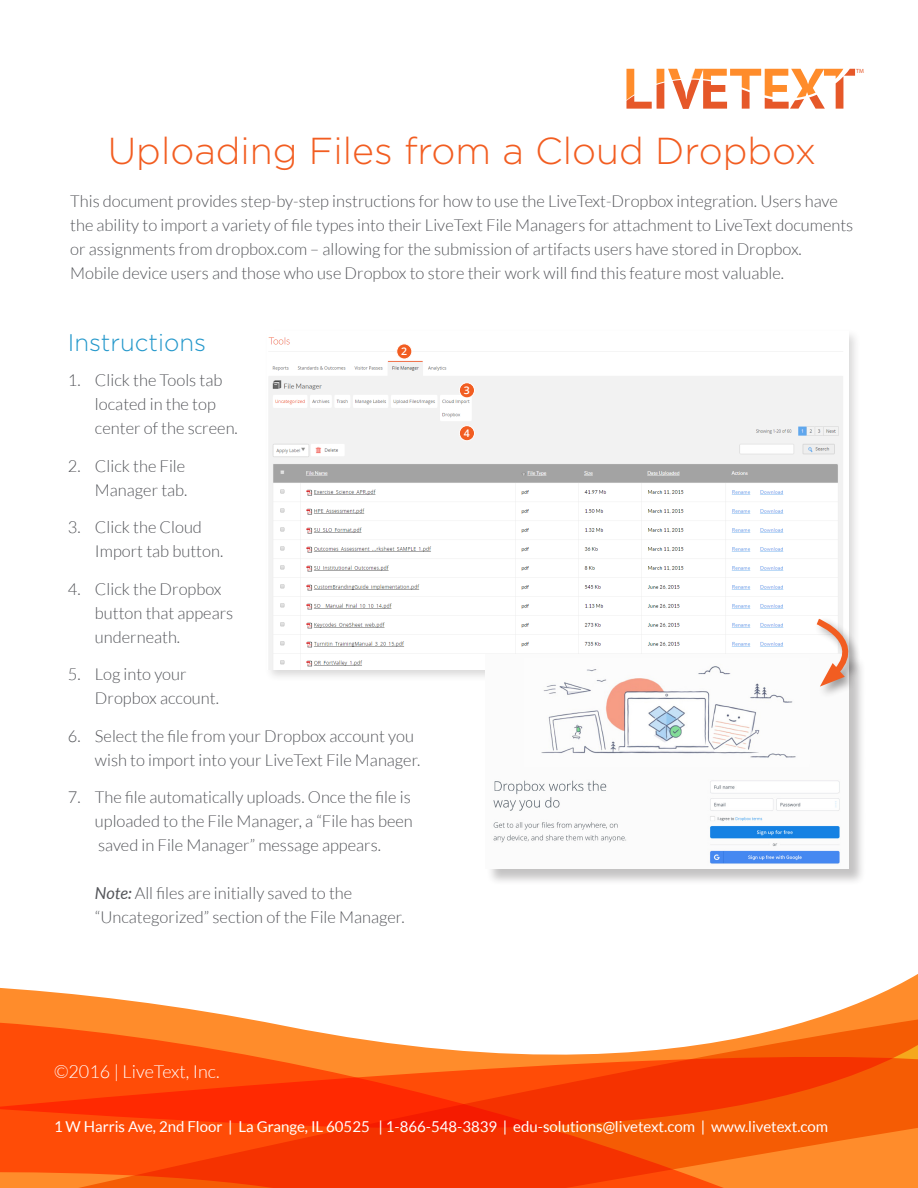
<style>
.page{position:relative;width:918px;height:1188px;background:#fff}
.page>*{position:absolute;margin:0;border:0;box-sizing:border-box;transform-origin:0 0}
.t1{font:300 37.5px "Gotham";color:#f25d21}
.t2{font:300 24px "Gotham";color:#2498cb}
.t3{font:300 18px "Lato";color:#fff}
.Basic_Copy_Block{font:300 16.5px/24px "Lato";color:#54555a}
.t4{font:15px "Lato";color:#fff}
.t5{font:600 10.5px "Open Sans";color:#fff}
.t6{font:6px "Myriad Pro";color:#e65829}
.s1{font-weight:400;font-style:italic}
</style>
<div class="page">
<svg style="left:626px;top:69px;width:229px;height:40px"></svg>
<div style="left:264px;top:328px;width:597px;height:355px;background:#231f20;opacity:.17"></div>
<img style="left:267px;top:332px;width:581px;height:338px">
<div style="left:459px;top:383px;width:16px;height:15px;background:#f25d21;border-radius:50%"></div>
<div style="left:459px;top:382px;width:16px;height:16px;border:1px solid #fff;border-radius:50%"></div>
<div style="left:397px;top:344px;width:15px;height:15px;background:#f25d21;border-radius:50%"></div>
<div style="left:396px;top:343px;width:16px;height:16px;border:1px solid #fff;border-radius:50%"></div>
<div style="left:459px;top:426px;width:16px;height:15px;background:#f25d21;border-radius:50%"></div>
<div style="left:459px;top:425px;width:16px;height:16px;border:1px solid #fff;border-radius:50%"></div>
<div style="left:487px;top:656px;width:379px;height:230px;background:#231f20;opacity:.27"></div>
<img style="left:485px;top:654px;width:363px;height:214px">
<div style="left:814px;top:616px;width:47px;height:82px;background:#231f20;opacity:.45"></div>
<svg style="left:812px;top:616px;width:54px;height:71px"></svg>
<svg style="left:782px;top:986px;width:136px;height:70px"></svg>
<svg style="left:0;top:987px;width:782px;height:69px"></svg>
<svg style="left:0;top:1056px;width:918px;height:132px;background:#fa4a08"></svg>
<p class="t6" style="left:856px;top:67px;width:9px">TM</p>
<p class="t1" style="left:108px;top:128px;width:710px">Uploading Files from a Cloud Dropbox</p>
<p class="Basic_Copy_Block" style="left:70px;top:189px;width:785px">This document provides step-by-step instructions for how to use the LiveText-Dropbox integration. Users have the ability to import a variety of file types into their LiveText File Managers for attachment to LiveText documents or assignments from dropbox.com – allowing for the submission of artifacts users have stored in Dropbox.<br>Mobile device users and those who use Dropbox to store their work will find this feature most valuable.</p>
<p class="t2" style="left:68px;top:328px;width:140px">Instructions</p>
<p class="Basic_Copy_Block" style="left:95px;top:368px;width:144px;text-indent:-27px">1. Click the Tools tab located in the top center of the screen.</p>
<p class="Basic_Copy_Block" style="left:68px;top:454px;width:121px;text-align:right">2. Click the File<br>Manager tab.</p>
<p class="Basic_Copy_Block" style="left:95px;top:515px;width:130px;text-indent:-27px">3. Click the Cloud<br>Import tab button.</p>
<p class="Basic_Copy_Block" style="left:95px;top:577px;width:140px;text-indent:-27px">4. Click the Dropbox button that appears underneath.</p>
<p class="Basic_Copy_Block" style="left:95px;top:662px;width:125px;text-indent:-27px">5. Log into your<br>Dropbox account.</p>
<p class="Basic_Copy_Block" style="left:95px;top:724px;width:327px;text-indent:-27px">6. Select the file from your Dropbox account you wish to import into your LiveText File Manager.</p>
<p class="Basic_Copy_Block" style="left:95px;top:785px;width:319px;text-indent:-27px">7. The file automatically uploads. Once the file is uploaded to the File Manager, a “File has been saved in File Manager” message appears.</p>
<p class="Basic_Copy_Block" style="left:95px;top:881px;width:311px"><span class="s1">Note:</span> All files are initially saved to the “Uncategorized” section of the File Manager.</p>
<p class="t5" style="left:401px;top:344px;width:7px">2</p>
<p class="t5" style="left:464px;top:383px;width:7px">3</p>
<p class="t5" style="left:464px;top:426px;width:7px">4</p>
<p class="t3" style="left:54px;top:1062px;width:167px">©2016 | LiveText, Inc.</p>
<p class="t4" style="left:54px;top:1118px;width:776px">1 W Harris Ave, 2nd Floor | La Grange, IL 60525 | 1-866-548-3839 | edu-solutions@livetext.com | www.livetext.com</p>
</div>
